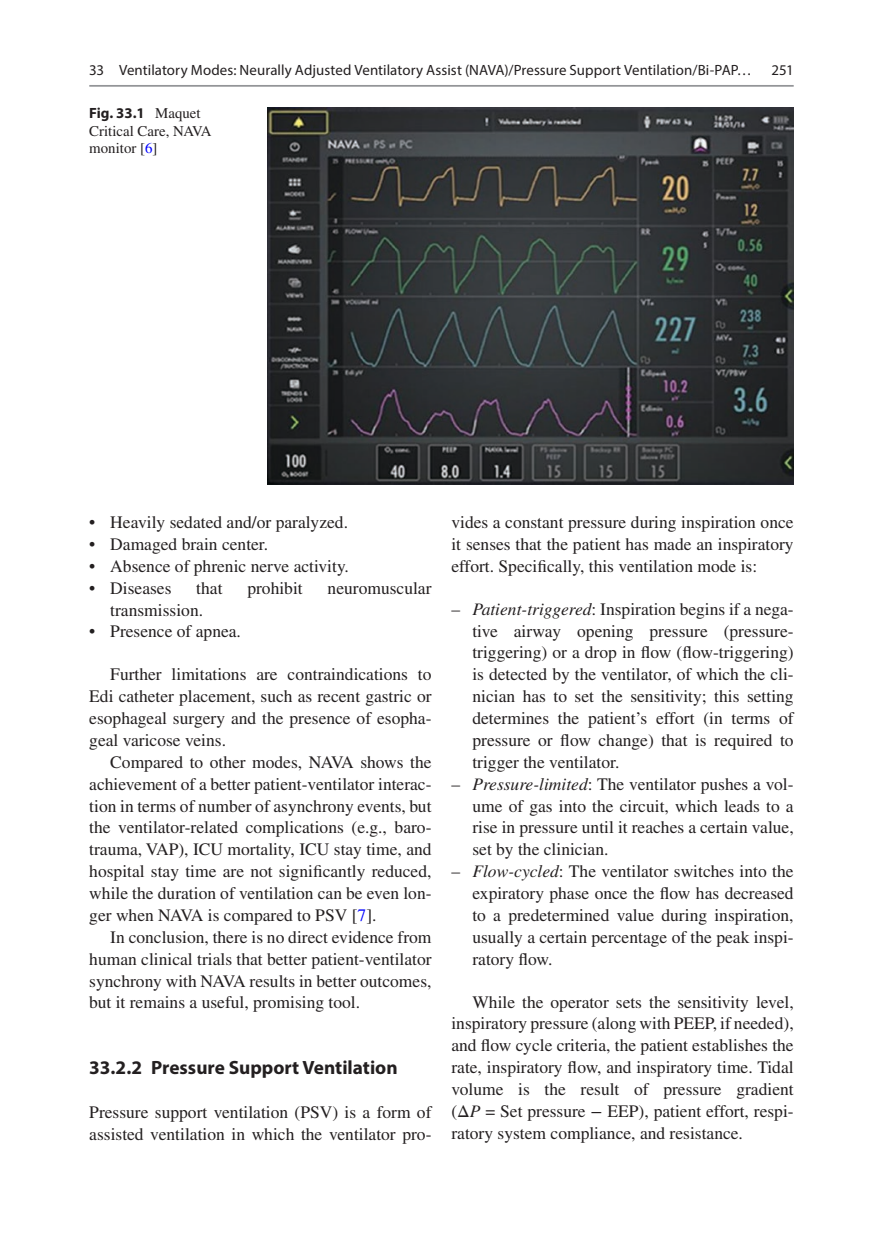
<style>
.page{position:relative;width:883px;height:1260px;background:#fff}
.page>*{position:absolute;margin:0;border:0;box-sizing:border-box;transform-origin:0 0}
.t1{font:700 19.25px "Myriad Pro";color:#231f20}
.t2{font:17.5px/21.9px "Times LT Std";color:#231f20;text-align:justify}
.t3{font:14.88px "Myriad Pro Regular 3";letter-spacing:.005em;color:#231f20}
.t4{font:14.88px/17.5px "Times LT Std";color:#231f20}
.t5{font:700 14.88px "Myriad Pro";color:#231f20}
.t6{font:14.88px "Myriad Pro";color:#231f20}
.s1{font-family:"Times LT Std";font-weight:400}
.s2{color:#00f}
.s3{font-style:italic}
.s4{font-family:"STIX General"}
</style>
<div class="page">
<img style="left:268px;top:107px;width:526px;height:378px">
<hr style="left:89px;top:85px;width:705px;height:2px;background:#939598">
<p class="t3" style="left:89px;top:61px;width:664px">33 Ventilatory Modes: Neurally Adjusted Ventilatory Assist (NAVA)/Pressure Support Ventilation/Bi-PAP…</p>
<p class="t5" style="left:89px;top:104px;width:113px">Fig. 33.1 <span class="s1">Maquet</span></p>
<p class="t4" style="left:89px;top:122px;width:124px">Critical Care, NAVA monitor [<span class="s2">6</span>]</p>
<p class="t6" style="left:771px;top:61px;width:24px">251</p>
<p class="t2" style="left:89px;top:511px;width:260px">• Heavily sedated and/or paralyzed.</p>
<p class="t2" style="left:89px;top:533px;width:180px">• Damaged brain center.</p>
<p class="t2" style="left:89px;top:555px;width:261px">• Absence of phrenic nerve activity.</p>
<p class="t2" style="left:89px;top:577px;width:84px">• Diseases</p>
<p class="t2" style="left:196px;top:577px;width:28px">that</p>
<p class="t2" style="left:247px;top:577px;width:57px">prohibit</p>
<p class="t2" style="left:328px;top:577px;width:106px">neuromuscular</p>
<p class="t2" style="left:110px;top:599px;width:94px">transmission.</p>
<p class="t2" style="left:89px;top:621px;width:153px">• Presence of apnea.</p>
<p class="t2" style="left:89px;top:663px;width:344px;text-indent:21px">Further limitations are contraindications to Edi catheter placement, such as recent gastric or esophageal surgery and the presence of esopha&shy;geal varicose veins.</p>
<p class="t2" style="left:89px;top:751px;width:344px;text-indent:21px">Compared to other modes, NAVA shows the achievement of a better patient-ventilator interac&shy;tion in terms of number of asynchrony events, but the ventilator-related complications (e.g., baro&shy;trauma, VAP), ICU mortality, ICU stay time, and hospital stay time are not significantly reduced, while the duration of ventilation can be even lon&shy;ger when NAVA is compared to PSV [<span class="s2">7</span>].</p>
<p class="t2" style="left:89px;top:926px;width:344px;text-indent:21px">In conclusion, there is no direct evidence from human clinical trials that better patient-ventilator synchrony with NAVA results in better outcomes, but it remains a useful, promising tool.</p>
<p class="t1" style="left:89px;top:1055px;width:310px">33.2.2 Pressure Support Ventilation</p>
<p class="t2" style="left:89px;top:1101px;width:344px">Pressure support ventilation (PSV) is a form of assisted ventilation in which the ventilator pro-</p>
<p class="t2" style="left:451px;top:511px;width:344px">vides a constant pressure during inspiration once it senses that the patient has made an inspiratory effort. Specifically, this ventilation mode is:</p>
<p class="t2" style="left:472px;top:598px;width:323px;text-indent:-21px">– <span class="s3">Patient-triggered</span>: Inspiration begins if a nega&shy;tive airway opening pressure (pressure&shy;triggering) or a drop in flow (flow-triggering) is detected by the ventilator, of which the cli&shy;nician has to set the sensitivity; this setting determines the patient’s effort (in terms of pressure or flow change) that is required to trigger the ventilator.</p>
<p class="t2" style="left:472px;top:773px;width:323px;text-indent:-21px">– <span class="s3">Pressure-limited</span>: The ventilator pushes a vol&shy;ume of gas into the circuit, which leads to a rise in pressure until it reaches a certain value, set by the clinician.</p>
<p class="t2" style="left:472px;top:860px;width:323px;text-indent:-21px">– <span class="s3">Flow-cycled</span>: The ventilator switches into the expiratory phase once the flow has decreased to a predetermined value during inspiration, usually a certain percentage of the peak inspi&shy;ratory flow.</p>
<p class="t2" style="left:451px;top:991px;width:344px;text-indent:21px">While the operator sets the sensitivity level, inspiratory pressure (along with PEEP, if needed), and flow cycle criteria, the patient establishes the rate, inspiratory flow, and inspiratory time. Tidal volume is the result of pressure gradient (<span class="s4">Δ</span><span class="s3">P</span> = Set pressure <span class="s4">−</span> EEP), patient effort, respi&shy;ratory system compliance, and resistance.</p>
</div>
